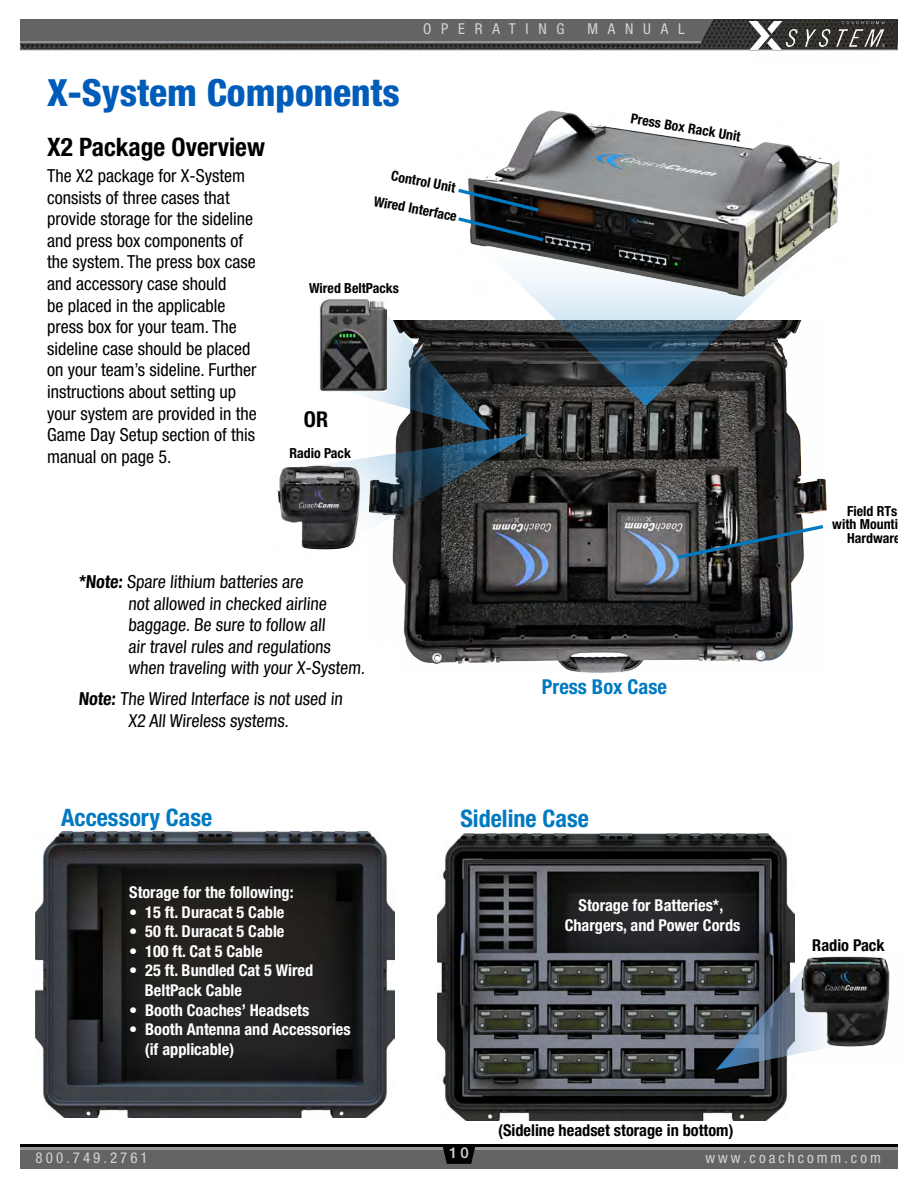
<style>
.page{position:relative;width:918px;height:1188px;background:#fff}
.page>*{position:absolute;margin:0;border:0;box-sizing:border-box;transform-origin:0 0}
.t1{font:800 condensed 37.5px "Helvetica Neue LT Std";color:#005cb9}
.t2{font:700 condensed 25.5px "Helvetica Neue LT Std";color:#000}
.t3{font:700 condensed 24.15px "Helvetica Neue LT Std";color:#0079c1}
.t4{font:700 condensed 21.75px "Helvetica Neue LT Std";color:#000}
.t5{font:700 condensed 20.55px "Helvetica Neue LT Std";color:#0079c1}
.t6{font:condensed 18px/21.6px "Helvetica Neue LT Std";color:#000}
.t7{font:700 condensed 16.35px/19.5px "Helvetica Neue LT Std";color:#fff}
.t8{font:700 condensed 16.35px "Helvetica Neue LT Std";color:#000}
.t9{font:condensed 15px "Helvetica Neue LT Std";letter-spacing:.2em;color:#d1d3d4}
.t10{font:condensed 15px "Helvetica Neue LT Std";letter-spacing:.65em;color:#d1d3d4}
.t11{font:500 15px "Helvetica Neue LT Std";color:#d1d3d4}
.t12{font:700 condensed 13.95px/14px "Helvetica Neue LT Std";color:#000;text-align:center}
.s1{font-weight:700}
</style>
<div class="page">
<div style="left:20px;top:1147px;width:878px;height:22px;background:#636466"></div>
<hr style="left:20px;top:1146px;width:878px;height:4px;background:#939598">
<svg style="left:19px;top:19px;width:879px;height:32px;background:#5f5f61"></svg>
<hr style="left:20px;top:1144px;width:878px;height:3px;background:#000">
<svg style="left:443px;top:1147px;width:32px;height:17px"></svg>
<img style="left:748px;top:19px;width:138px;height:32px">
<img style="left:392px;top:406px;width:434px;height:267px">
<svg style="left:530px;top:300px;width:272px;height:106px;background:#5b676f"></svg>
<img style="left:468px;top:110px;width:372px;height:190px">
<svg style="left:674px;top:523px;width:152px;height:38px;background:#555e64"></svg>
<svg style="left:458px;top:186px;width:89px;height:58px;background:#354148"></svg>
<img style="left:320px;top:297px;width:64px;height:10px">
<svg style="left:319px;top:307px;width:211px;height:237px"></svg>
<img style="left:277px;top:455px;width:97px;height:95px">
<img style="left:36px;top:831px;width:358px;height:286px">
<img style="left:437px;top:834px;width:358px;height:286px">
<svg style="left:716px;top:962px;width:79px;height:108px;background:#47525c"></svg>
<img style="left:794px;top:951px;width:96px;height:110px">
<p class="t10" style="left:423px;top:20px;width:143px">OPERATING</p>
<p class="t9" style="left:588px;top:20px;width:99px">MANUAL</p>
<h1 class="t1" style="left:47px;top:69px;width:354px">X-System Components</h1>
<h2 class="t2" style="left:47px;top:131px;width:219px">X2 Package Overview</h2>
<p class="t6" style="left:47px;top:165px;width:211px">The X2 package for X-System consists of three cases that provide storage for the sideline and press box components of the system. The press box case and accessory case should<br>be placed in the applicable press box for your team. The sideline case should be placed on your team’s sideline. Further instructions about setting up your system are provided in the<br>Game Day Setup section of this manual on page 5.</p>
<p class="t12" style="left:382px;top:159px;width:86px;line-height:28.2px;rotate:11deg">Control Unit<br>Wired Interface</p>
<p class="t12" style="left:309px;top:281px;width:91px">Wired BeltPacks</p>
<p class="t4" style="left:304px;top:406px;width:26px">OR</p>
<p class="t12" style="left:289px;top:446px;width:63px">Radio Pack</p>
<p class="t6" style="left:128px;top:571px;width:240px;text-indent:-50px"><span class="s1">*Note:</span> Spare lithium batteries are<br>not allowed in checked airline baggage. Be sure to follow all<br>air travel rules and regulations when traveling with your X-System.</p>
<p class="t6" style="left:79px;top:688px;width:267px;text-align:center"><span class="s1">Note:</span> The Wired Interface is not used in<br>X2 All Wireless systems.</p>
<p class="t12" style="left:632px;top:111px;width:113px;rotate:10deg">Press Box Rack Unit</p>
<p class="t5" style="left:542px;top:674px;width:127px">Press Box Case</p>
<h3 class="t3" style="left:61px;top:803px;width:153px">Accessory Case</h3>
<p class="t7" style="left:129px;top:882px;width:166px">Storage for the following:</p>
<p class="t7" style="left:129px;top:902px;width:157px">• 15 ft. Duracat 5 Cable</p>
<p class="t7" style="left:129px;top:922px;width:157px">• 50 ft. Duracat 5 Cable</p>
<p class="t7" style="left:129px;top:941px;width:135px">• 100 ft. Cat 5 Cable</p>
<p class="t7" style="left:145px;top:961px;width:170px;text-indent:-16px">• 25 ft. Bundled Cat 5 Wired<br>BeltPack Cable</p>
<p class="t7" style="left:129px;top:1000px;width:182px">• Booth Coaches’ Headsets</p>
<p class="t7" style="left:145px;top:1019px;width:207px;text-indent:-16px">• Booth Antenna and Accessories (if applicable)</p>
<h3 class="t3" style="left:460px;top:804px;width:130px">Sideline Case</h3>
<p class="t7" style="left:565px;top:895px;width:177px;text-align:center">Storage for Batteries*,<br>Chargers, and Power Cords</p>
<p class="t8" style="left:498px;top:1120px;width:237px">(Sideline headset storage in bottom)</p>
<p class="t12" style="left:832px;top:503px;width:81px">Field RTs<br>with Mounting<br>Hardware</p>
<p class="t8" style="left:812px;top:935px;width:74px">Radio Pack</p>
<p class="t9" style="left:36px;top:1149px;width:114px">800.749.2761</p>
<p class="t11" style="left:449px;top:1144px;width:21px">10</p>
<p class="t9" style="left:705px;top:1149px;width:177px">www.coachcomm.com</p>
</div>
